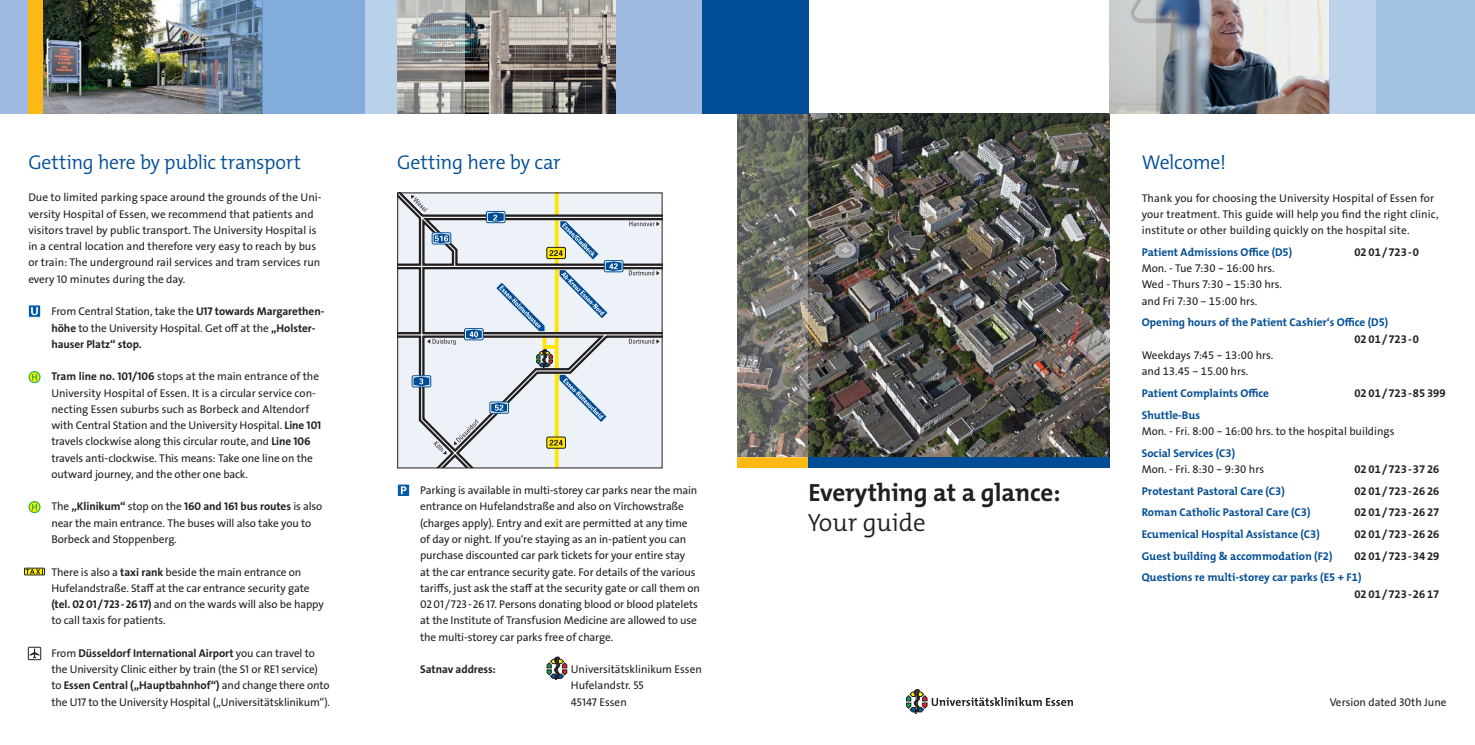
<style>
.page{position:relative;width:1475px;height:745px;background:#fff}
.page>*{position:absolute;margin:0;border:0;box-sizing:border-box;transform-origin:0 0}
.Headline_TITEL{font:700 25px/30px "The Mix Os F";color:#231f20}
.t1{font:300 20px "The Mix Os F";letter-spacing:-.015em;color:#014d95}
.Fließtext{font:11.25px/16.2px "The Sans LP5 Plain";letter-spacing:-.005em;color:#231f20}
.Introtext{font:700 11.25px/16.2px "The Mix Os F";color:#014d95}
.Introtext-2{font:11.25px/16.2px "The Sans LP5 Plain";color:#231f20}
.Introtext-3{font:11.25px "The Sans LP7 Bld";color:#231f20}
.Fließtext-2{font:700 11.25px "The Mix Os F";color:#014d95}
.Fließtext-3{font:11.25px "The Sans LP7 Bld";letter-spacing:-.005em;color:#231f20}
.s1{font-family:"The Sans LP7 Bld"}
.s2{font-weight:300}
.s3{font-family:"The Mix Os F";font-weight:700;color:#014d95}
.s4{font-family:"The Sans LP7 Bld";font-weight:400;color:#231f20}
</style>
<div class="page">
<img style="left:464px;top:0;width:153px;height:113px">
<img style="left:808px;top:113px;width:301px;height:344px">
<div style="left:737px;top:457px;width:71px;height:11px;background:#fcb814"></div>
<svg style="left:737px;top:113px;width:71px;height:344px;background:#72736b"></svg>
<div style="left:808px;top:457px;width:301px;height:11px;background:#014d95"></div>
<svg style="left:547px;top:656px;width:20px;height:23px"></svg>
<img style="left:43px;top:0;width:163px;height:113px">
<img style="left:1155px;top:0;width:174px;height:113px">
<svg style="left:28px;top:305px;width:13px;height:12px"></svg>
<svg style="left:29px;top:501px;width:11px;height:11px"></svg>
<div style="left:28px;top:500px;width:13px;height:13px;border:1px solid #2cb34b;border-radius:50%"></div>
<svg style="left:32px;top:503px;width:5px;height:7px"></svg>
<svg style="left:29px;top:371px;width:11px;height:11px"></svg>
<div style="left:28px;top:371px;width:13px;height:12px;border:1px solid #2cb34b;border-radius:50%"></div>
<svg style="left:32px;top:374px;width:5px;height:6px"></svg>
<svg style="left:28px;top:646px;width:13px;height:13px"></svg>
<div style="left:24px;top:567px;width:21px;height:7px;border:1px solid #231f20"></div>
<svg style="left:26px;top:568px;width:17px;height:5px"></svg>
<svg style="left:906px;top:689px;width:166px;height:24px"></svg>
<svg style="left:399px;top:194px;width:261px;height:272px;background:#d9dde3"></svg>
<div style="left:486px;top:211px;width:19px;height:12px;border:1px solid #014d95;border-radius:2px"></div>
<div style="left:432px;top:232px;width:19px;height:12px;border:1px solid #014d95;border-radius:2px"></div>
<svg style="left:433px;top:233px;width:16px;height:10px"></svg>
<div style="left:604px;top:260px;width:19px;height:12px;border:1px solid #014d95;border-radius:2px"></div>
<div style="left:464px;top:328px;width:19px;height:12px;border:1px solid #014d95;border-radius:2px"></div>
<svg style="left:466px;top:329px;width:15px;height:10px"></svg>
<div style="left:412px;top:375px;width:19px;height:12px;border:1px solid #014d95;border-radius:2px"></div>
<svg style="left:413px;top:376px;width:16px;height:10px"></svg>
<svg style="left:433px;top:440px;width:13px;height:14px"></svg>
<svg style="left:628px;top:338px;width:31px;height:5px"></svg>
<svg style="left:628px;top:270px;width:31px;height:5px"></svg>
<svg style="left:629px;top:221px;width:30px;height:5px"></svg>
<svg style="left:453px;top:418px;width:25px;height:26px"></svg>
<svg style="left:427px;top:338px;width:28px;height:7px"></svg>
<svg style="left:411px;top:195px;width:16px;height:17px"></svg>
<div style="left:397px;top:192px;width:265px;height:276px;border:1px solid #231f20"></div>
<svg style="left:487px;top:193px;width:134px;height:274px;background:#d3d9db"></svg>
<div style="left:0;top:0;width:28px;height:113px;background:#9fbbe1"></div>
<svg style="left:206px;top:0;width:56px;height:113px;background:#677f99"></svg>
<div style="left:262px;top:0;width:135px;height:113px;background:#83adda"></div>
<div style="left:1329px;top:0;width:145px;height:113px;background:#a2c1e3"></div>
<div style="left:617px;top:0;width:85px;height:113px;background:#9fbbe1"></div>
<div style="left:28px;top:0;width:15px;height:113px;background:#fcb814"></div>
<svg style="left:365px;top:0;width:99px;height:113px;background:#aeb6bd"></svg>
<div style="left:702px;top:0;width:106px;height:113px;background:#014d95"></div>
<div style="left:1329px;top:0;width:46px;height:113px;background:#bdd3eb"></div>
<svg style="left:1109px;top:0;width:46px;height:113px;background:#c6c9c7"></svg>
<svg style="left:397px;top:484px;width:13px;height:12px"></svg>
<p class="t1" style="left:28px;top:149px;width:274px">Getting here by public transport</p>
<p class="Fließtext" style="left:28px;top:189px;width:294px">Due to limited parking space around the grounds of the Uni&shy;versity Hospital of Essen, we recommend that patients and visitors travel by public transport. The University Hospital is in a central location and therefore very easy to reach by bus or train: The underground rail services and tram services run every 10 minutes during the day.</p>
<p class="Fließtext" style="left:51px;top:303px;width:274px">From Central Station, take the <span class="s1">U17 towards Margarethen&shy;höhe</span> to the University Hospital. Get off at the <span class="s1">„Holster&shy;hauser Platz“ stop.</span></p>
<p class="Fließtext" style="left:51px;top:368px;width:271px"><span class="s1">Tram line no. 101/106</span> stops at the main entrance of the University Hospital of Essen. It is a circular service con&shy;necting Essen suburbs such as Borbeck and Altendorf with Central Station and the University Hospital. <span class="s1">Line 101 </span>travels clockwise along this circular route, and <span class="s1">Line 106 </span>travels anti-clockwise. This means: Take one line on the outward journey, and the other one back.</p>
<p class="Fließtext" style="left:51px;top:498px;width:272px">The <span class="s1">„Klinikum“</span> stop on the <span class="s1">160 and 161 bus routes</span> is also near the main entrance. The buses will also take you to<br>Borbeck and Stoppenberg.</p>
<p class="Fließtext" style="left:51px;top:563px;width:274px">There is also a <span class="s1">taxi rank</span> beside the main entrance on Hufelandstraße. Staff at the car entrance security gate <span class="s1">(tel. 02 01/723-26 17)</span> and on the wards will also be happy to call taxis for patients.</p>
<p class="Fließtext" style="left:51px;top:644px;width:280px">From <span class="s1">Düsseldorf International Airport</span> you can travel to the University Clinic either by train (the S1 or RE1 service) to <span class="s1">Essen Central („Hauptbahnhof“)</span> and change there onto the U17 to the University Hospital („Universitätsklinikum“).</p>
<p class="t1" style="left:397px;top:149px;width:165px">Getting here by car</p>
<p class="Fließtext" style="left:420px;top:482px;width:281px">Parking is available in multi-storey car parks near the main entrance on Hufelandstraße and also on Virchowstraße (charges apply). Entry and exit are permitted at any time of day or night. If you‘re staying as an in-patient you can purchase discounted car park tickets for your entire stay<br>at the car entrance security gate. For details of the various tariffs, just ask the staff at the security gate or call them on 02 01/723-26 17. Persons donating blood or blood platelets at the Institute of Transfusion Medicine are allowed to use the multi-storey car parks free of charge.</p>
<p class="Fließtext-3" style="left:420px;top:661px;width:77px">Satnav address:</p>
<p class="Fließtext" style="left:570px;top:661px;width:133px">Universitätsklinikum Essen</p>
<p class="Fließtext" style="left:570px;top:677px;width:74px">Hufelandstr. 55</p>
<p class="Fließtext" style="left:570px;top:693px;width:57px">45147 Essen</p>
<p class="Headline_TITEL" style="left:807px;top:477px;width:254px">Everything at a glance:<br><span class="s2">Your guide</span></p>
<p class="t1" style="left:1141px;top:149px;width:86px">Welcome!</p>
<p class="Fließtext" style="left:1141px;top:190px;width:298px">Thank you for choosing the University Hospital of Essen for your treatment. This guide will help you find the right clinic, institute or other building quickly on the hospital site.</p>
<p class="Fließtext-2" style="left:1141px;top:245px;width:152px">Patient Admissions Office (D5)</p>
<p class="Fließtext-3" style="left:1354px;top:245px;width:66px">0201/723-0</p>
<p class="Fließtext" style="left:1141px;top:260px;width:142px">Mon. - Tue 7:30 -- 16:00 hrs.<br>Wed - Thurs 7:30 -- 15:30 hrs. and Fri 7:30 -- 15:00 hrs.</p>
<p class="Introtext" style="left:1141px;top:314px;width:248px">Opening hours of the Patient Cashier‘s Office (D5)</p>
<p class="Introtext-3" style="left:1354px;top:331px;width:66px">0201/723-0</p>
<p class="Introtext-2" style="left:1141px;top:347px;width:133px">Weekdays 7:45 -- 13:00 hrs.</p>
<p class="Introtext-2" style="left:1141px;top:363px;width:108px">and 13.45 -- 15.00 hrs.</p>
<p class="Introtext" style="left:1141px;top:385px;width:129px">Patient Complaints Office</p>
<p class="Introtext-3" style="left:1354px;top:385px;width:93px">02 01/723-85 399</p>
<p class="Introtext-2" style="left:1141px;top:406px;width:254px"><span class="s3">Shuttle-Bus<br></span>Mon. - Fri. 8:00 -- 16:00 hrs. to the hospital buildings</p>
<p class="Introtext-2" style="left:1141px;top:444px;width:124px"><span class="s3">Social Services (C3)<br></span>Mon. - Fri. 8:30 -- 9:30 hrs</p>
<p class="Introtext-3" style="left:1354px;top:461px;width:86px">0201/723-3726</p>
<p class="Introtext" style="left:1141px;top:482px;width:145px">Protestant Pastoral Care (C3)</p>
<p class="Introtext-3" style="left:1354px;top:483px;width:86px">0201/723-2626</p>
<p class="Introtext" style="left:1141px;top:504px;width:170px">Roman Catholic Pastoral Care (C3)</p>
<p class="Introtext-3" style="left:1354px;top:505px;width:86px">0201/723-2627</p>
<p class="Introtext" style="left:1141px;top:525px;width:180px">Ecumenical Hospital Assistance (C3)</p>
<p class="Introtext-3" style="left:1354px;top:526px;width:86px">0201/723-2626</p>
<p class="Introtext" style="left:1141px;top:547px;width:192px">Guest building &amp; accommodation (F2)</p>
<p class="Introtext-3" style="left:1354px;top:548px;width:86px">0201/723-3429</p>
<p class="Introtext" style="left:1354px;top:569px;width:86px;text-indent:-213px">Questions re multi-storey car parks (E5 + F1)<br><span class="s4">0201/723-2617</span></p>
<p class="Fließtext" style="left:1329px;top:693px;width:118px">Version dated 30th June</p>
</div>
